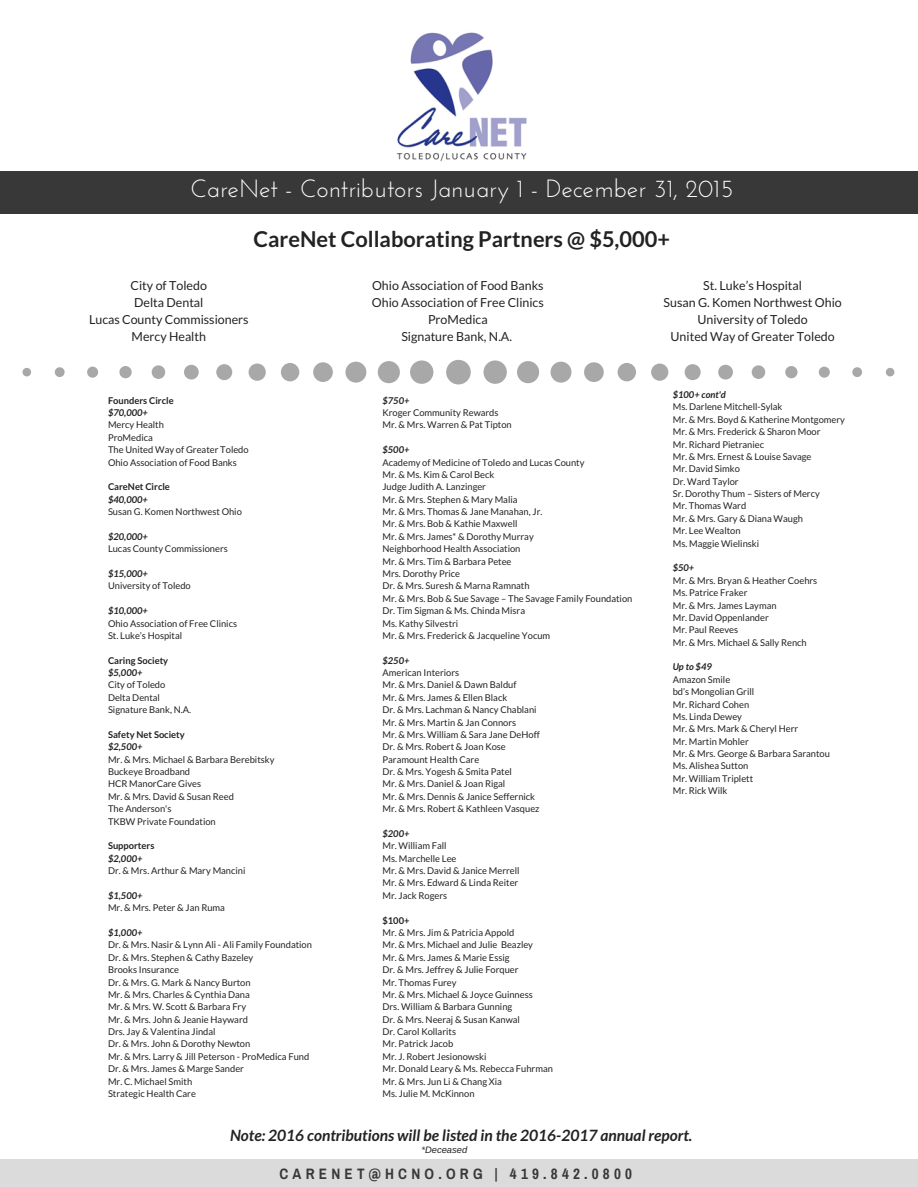
<style>
.page{position:relative;width:918px;height:1187px;background:#fff}
.page>*{position:absolute;margin:0;border:0;box-sizing:border-box;transform-origin:0 0}
.t1{font:24.9px "Josefin Sans";color:#fff}
.t2{font:700 21.75px "Lato";color:#222}
.t3{font:italic 700 15.6px "Lato";color:#222}
.t4{font:700 15.15px "Archivo Narrow";letter-spacing:.28em;color:#383838}
.t5{font:12.45px/16.8px "Lato";color:#222;text-align:center}
.t6{font:9.3px/12.3px "Lato";color:#222}
.t7{font:italic 700 9.3px "Lato";color:#222}
.t8{font:700 9.3px "Lato";color:#222}
.t9{font:italic 9.3px "Arimo";color:#222}
</style>
<div class="page">
<div style="left:0;top:1158px;width:918px;height:28px;background:#dbdbdb"></div>
<div style="left:0;top:171px;width:918px;height:42px;background:#383838"></div>
<div style="left:446px;top:360px;width:25px;height:24px;background:#a8a8a8;border-radius:50%"></div>
<div style="left:484px;top:360px;width:23px;height:24px;background:#a8a8a8;border-radius:50%"></div>
<div style="left:517px;top:361px;width:22px;height:22px;background:#a8a8a8;border-radius:50%"></div>
<svg style="left:551px;top:362px;width:20px;height:20px"></svg>
<svg style="left:584px;top:362px;width:20px;height:20px"></svg>
<div style="left:618px;top:363px;width:18px;height:18px;background:#a8a8a8;border-radius:50%"></div>
<div style="left:651px;top:363px;width:17px;height:18px;background:#a8a8a8;border-radius:50%"></div>
<svg style="left:685px;top:364px;width:16px;height:16px"></svg>
<svg style="left:718px;top:365px;width:15px;height:14px"></svg>
<svg style="left:752px;top:365px;width:13px;height:14px"></svg>
<div style="left:785px;top:366px;width:13px;height:12px;background:#a8a8a8;border-radius:50%"></div>
<div style="left:819px;top:366px;width:11px;height:12px;background:#a8a8a8;border-radius:50%"></div>
<div style="left:852px;top:367px;width:10px;height:10px;background:#a8a8a8;border-radius:50%"></div>
<div style="left:886px;top:368px;width:8px;height:8px;background:#a8a8a8;border-radius:50%"></div>
<div style="left:410px;top:360px;width:23px;height:24px;background:#a8a8a8;border-radius:50%"></div>
<div style="left:378px;top:361px;width:22px;height:22px;background:#a8a8a8;border-radius:50%"></div>
<svg style="left:345px;top:362px;width:21px;height:20px"></svg>
<div style="left:313px;top:362px;width:20px;height:20px;background:#a8a8a8;border-radius:50%"></div>
<div style="left:281px;top:363px;width:18px;height:18px;background:#a8a8a8;border-radius:50%"></div>
<svg style="left:249px;top:363px;width:17px;height:18px"></svg>
<div style="left:216px;top:364px;width:16px;height:16px;background:#a8a8a8;border-radius:50%"></div>
<div style="left:184px;top:365px;width:15px;height:14px;background:#a8a8a8;border-radius:50%"></div>
<svg style="left:152px;top:365px;width:13px;height:14px"></svg>
<div style="left:119px;top:366px;width:13px;height:12px;background:#a8a8a8;border-radius:50%"></div>
<div style="left:87px;top:366px;width:11px;height:12px;background:#a8a8a8;border-radius:50%"></div>
<div style="left:55px;top:367px;width:10px;height:10px;background:#a8a8a8;border-radius:50%"></div>
<div style="left:22px;top:368px;width:9px;height:8px;background:#a8a8a8;border-radius:50%"></div>
<img style="left:396px;top:32px;width:131px;height:129px">
<h1 class="t1" style="left:191px;top:178px;width:545px">CareNet - Contributors January 1 - December 31, 2015</h1>
<h2 class="t2" style="left:254px;top:226px;width:418px">CareNet Collaborating Partners @ $5,000+</h2>
<h3 class="t5" style="left:89px;top:277px;width:161px">City of Toledo<br>Delta Dental<br>Lucas County Commissioners<br>Mercy Health</h3>
<h3 class="t5" style="left:372px;top:277px;width:173px">Ohio Association of Food Banks<br>Ohio Association of Free Clinics<br>ProMedica<br>Signature Bank, N.A.</h3>
<h3 class="t5" style="left:664px;top:277px;width:180px">St. Luke’s Hospital<br>Susan G. Komen Northwest Ohio<br>University of Toledo<br>United Way of Greater Toledo</h3>
<p class="t8" style="left:108px;top:394px;width:67px">Founders Circle</p>
<p class="t7" style="left:108px;top:407px;width:41px">$70,000+</p>
<p class="t6" style="left:108px;top:419px;width:142px">Mercy Health<br>ProMedica<br>The United Way of Greater Toledo<br>Ohio Association of Food Banks</p>
<p class="t8" style="left:108px;top:481px;width:63px">CareNet Circle</p>
<p class="t7" style="left:108px;top:493px;width:41px">$40,000+</p>
<p class="t6" style="left:108px;top:505px;width:135px">Susan G. Komen Northwest Ohio</p>
<p class="t7" style="left:108px;top:530px;width:41px">$20,000+</p>
<p class="t6" style="left:108px;top:542px;width:121px">Lucas County Commissioners</p>
<p class="t7" style="left:108px;top:568px;width:41px">$15,000+</p>
<p class="t6" style="left:108px;top:579px;width:84px">University of Toledo</p>
<p class="t7" style="left:108px;top:605px;width:41px">$10,000+</p>
<p class="t6" style="left:108px;top:617px;width:131px">Ohio Association of Free Clinics<br>St. Luke’s Hospital</p>
<p class="t8" style="left:108px;top:654px;width:62px">Caring Society</p>
<p class="t7" style="left:108px;top:667px;width:36px">$5,000+</p>
<p class="t6" style="left:108px;top:678px;width:85px">City of Toledo<br>Delta Dental<br>Signature Bank, N.A.</p>
<p class="t8" style="left:108px;top:728px;width:78px">Safety Net Society</p>
<p class="t7" style="left:108px;top:741px;width:36px">$2,500+</p>
<p class="t6" style="left:108px;top:753px;width:168px">Mr. &amp; Mrs. Michael &amp; Barbara Berebitsky<br>Buckeye Broadband<br>HCR ManorCare Gives<br>Mr. &amp; Mrs. David &amp; Susan Reed<br>The Anderson's<br>TKBW Private Foundation</p>
<p class="t8" style="left:108px;top:840px;width:48px">Supporters</p>
<p class="t7" style="left:108px;top:852px;width:36px">$2,000+</p>
<p class="t6" style="left:108px;top:864px;width:139px">Dr. &amp; Mrs. Arthur &amp; Mary Mancini</p>
<p class="t7" style="left:108px;top:889px;width:36px">$1,500+</p>
<p class="t6" style="left:108px;top:901px;width:119px">Mr. &amp; Mrs. Peter &amp; Jan Ruma</p>
<p class="t7" style="left:108px;top:926px;width:36px">$1,000+</p>
<p class="t6" style="left:108px;top:938px;width:206px">Dr. &amp; Mrs. Nasir &amp; Lynn Ali - Ali Family Foundation<br>Dr. &amp; Mrs. Stephen &amp; Cathy Bazeley<br>Brooks Insurance<br>Dr. &amp; Mrs. G. Mark &amp; Nancy Burton<br>Mr. &amp; Mrs. Charles &amp; Cynthia Dana<br>Mr. &amp; Mrs. W. Scott &amp; Barbara Fry<br>Mr. &amp; Mrs. John &amp; Jeanie Hayward<br>Drs. Jay &amp; Valentina Jindal<br>Dr. &amp; Mrs. John &amp; Dorothy Newton<br>Mr. &amp; Mrs. Larry &amp; Jill Peterson - ProMedica Fund<br>Dr. &amp; Mrs. James &amp; Marge Sander<br>Mr. C. Michael Smith<br>Strategic Health Care</p>
<p class="t7" style="left:382px;top:394px;width:29px">$750+</p>
<p class="t6" style="left:382px;top:406px;width:131px">Kroger Community Rewards<br>Mr. &amp; Mrs. Warren &amp; Pat Tipton</p>
<p class="t7" style="left:382px;top:444px;width:29px">$500+</p>
<p class="t6" style="left:382px;top:456px;width:251px">Academy of Medicine of Toledo and Lucas County<br>Mr. &amp; Ms. Kim &amp; Carol Beck<br>Judge Judith A. Lanzinger<br>Mr. &amp; Mrs. Stephen &amp; Mary Malia<br>Mr. &amp; Mrs. Thomas &amp; Jane Manahan, Jr.<br>Mr. &amp; Mrs. Bob &amp; Kathie Maxwell<br>Mr. &amp; Mrs. James* &amp; Dorothy Murray<br>Neighborhood Health Association<br>Mr. &amp; Mrs. Tim &amp; Barbara Petee<br>Mrs. Dorothy Price<br>Dr. &amp; Mrs. Suresh &amp; Marna Ramnath<br>Mr. &amp; Mrs. Bob &amp; Sue Savage – The Savage Family Foundation<br>Dr. Tim Sigman &amp; Ms. Chinda Misra<br>Ms. Kathy Silvestri<br>Mr. &amp; Mrs. Frederick &amp; Jacqueline Yocum</p>
<p class="t7" style="left:382px;top:654px;width:29px">$250+</p>
<p class="t6" style="left:382px;top:666px;width:159px">American Interiors<br>Mr. &amp; Mrs. Daniel &amp; Dawn Balduf<br>Mr. &amp; Mrs. James &amp; Ellen Black<br>Dr. &amp; Mrs. Lachman &amp; Nancy Chablani<br>Mr. &amp; Mrs. Martin &amp; Jan Connors<br>Mr. &amp; Mrs. William &amp; Sara Jane DeHoff<br>Dr. &amp; Mrs. Robert &amp; Joan Kose<br>Paramount Health Care<br>Dr. &amp; Mrs. Yogesh &amp; Smita Patel<br>Mr. &amp; Mrs. Daniel &amp; Joan Rigal<br>Mr. &amp; Mrs. Dennis &amp; Janice Seffernick<br>Mr. &amp; Mrs. Robert &amp; Kathleen Vasquez</p>
<p class="t7" style="left:382px;top:827px;width:29px">$200+</p>
<p class="t6" style="left:382px;top:839px;width:139px">Mr. William Fall<br>Ms. Marchelle Lee<br>Mr. &amp; Mrs. David &amp; Janice Merrell<br>Mr. &amp; Mrs. Edward &amp; Linda Reiter<br>Mr. Jack Rogers</p>
<p class="t8" style="left:382px;top:914px;width:29px">$100+</p>
<p class="t6" style="left:382px;top:926px;width:172px">Mr. &amp; Mrs. Jim &amp; Patricia Appold<br>Mr. &amp; Mrs. Michael and Julie Beazley<br>Mr. &amp; Mrs. James &amp; Marie Essig<br>Dr. &amp; Mrs. Jeffrey &amp; Julie Forquer<br>Mr. Thomas Furey<br>Mr. &amp; Mrs. Michael &amp; Joyce Guinness<br>Drs. William &amp; Barbara Gunning<br>Dr. &amp; Mrs. Neeraj &amp; Susan Kanwal<br>Dr. Carol Kollarits<br>Mr. Patrick Jacob<br>Mr. J. Robert Jesionowski<br>Mr. Donald Leary &amp; Ms. Rebecca Fuhrman<br>Mr. &amp; Mrs. Jun Li &amp; Chang Xia<br>Ms. Julie M. McKinnon</p>
<p class="t7" style="left:673px;top:389px;width:55px">$100+ cont'd</p>
<p class="t6" style="left:673px;top:401px;width:174px">Ms. Darlene Mitchell-Sylak<br>Mr. &amp; Mrs. Boyd &amp; Katherine Montgomery<br>Mr. &amp; Mrs. Frederick &amp; Sharon Moor<br>Mr. Richard Pietraniec<br>Mr. &amp; Mrs. Ernest &amp; Louise Savage<br>Mr. David Simko<br>Dr. Ward Taylor<br>Sr. Dorothy Thum – Sisters of Mercy<br>Mr. Thomas Ward<br>Mr. &amp; Mrs. Gary &amp; Diana Waugh<br>Mr. Lee Wealton<br>Ms. Maggie Wielinski</p>
<p class="t7" style="left:673px;top:562px;width:23px">$50+</p>
<p class="t6" style="left:673px;top:574px;width:146px">Mr. &amp; Mrs. Bryan &amp; Heather Coehrs<br>Ms. Patrice Fraker<br>Mr. &amp; Mrs. James Layman<br>Mr. David Oppenlander<br>Mr. Paul Reeves<br>Mr. &amp; Mrs. Michael &amp; Sally Rench</p>
<p class="t7" style="left:673px;top:661px;width:41px">Up to $49</p>
<p class="t6" style="left:673px;top:673px;width:159px">Amazon Smile<br>bd’s Mongolian Grill<br>Mr. Richard Cohen<br>Ms. Linda Dewey<br>Mr. &amp; Mrs. Mark &amp; Cheryl Herr<br>Mr. Martin Mohler<br>Mr. &amp; Mrs. George &amp; Barbara Sarantou<br>Ms. Alishea Sutton<br>Mr. William Triplett<br>Mr. Rick Wilk</p>
<h3 class="t3" style="left:230px;top:1125px;width:464px">Note: 2016 contributions will be listed in the 2016-2017 annual report.</h3>
<p class="t9" style="left:422px;top:1144px;width:47px">*Deceased</p>
<h3 class="t4" style="left:279px;top:1164px;width:354px">CARENET@HCNO.ORG | 419.842.0800</h3>
</div>
